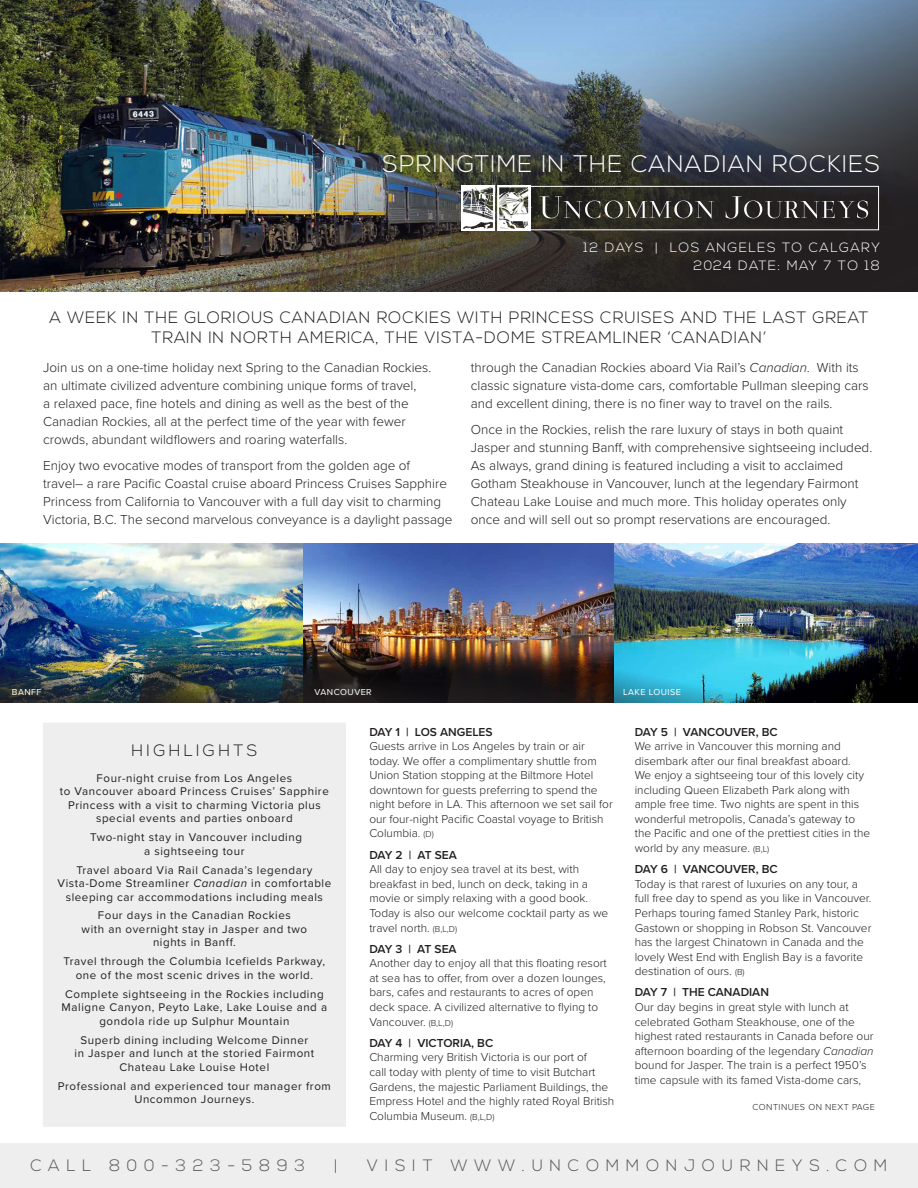
<style>
.page{position:relative;width:918px;height:1188px;background:#fff}
.page>*{position:absolute;margin:0;border:0;box-sizing:border-box;transform-origin:0 0}
.t1{font:300 24px "Nexa";letter-spacing:.05em;color:#fff}
.t2{font:300 16.5px/19.8px "Nexa";letter-spacing:.05em;color:#231f20;text-align:center}
.t3{font:300 16.5px "Nexa";letter-spacing:.4em;color:#57585a}
.t4{font:300 16.5px "Nexa";letter-spacing:.2em;color:#231f20}
.t5{font:300 13.5px/18px "Proxima Nova";color:#231f20}
.t6{font:300 13.5px/18px "Nexa";letter-spacing:.1em;color:#fff;text-align:right}
.t7{font:600 12px "Proxima Nova";color:#231f20}
.t8{font:300 11.85px/14.5px "Proxima Nova";color:#231f20}
.t9{font:11.55px/13.5px "Proxima Nova";letter-spacing:.05em;color:#231f20;text-align:center}
.t10{font:9px "Proxima Nova";letter-spacing:.05em;color:#fff}
.t11{font:300 9px "Proxima Nova";letter-spacing:.05em;color:#231f20}
.s1{font-style:italic}
.s2{font-size:9px}
</style>
<div class="page">
<img style="left:0;top:0;width:918px;height:292px">
<img style="left:0;top:543px;width:918px;height:160px">
<img style="left:528px;top:638px;width:308px;height:65px">
<img style="left:282px;top:638px;width:246px;height:65px">
<img style="left:0;top:636px;width:282px;height:67px">
<div style="left:575px;top:233px;width:313px;height:47px;background:#231f20"></div>
<div style="left:374px;top:145px;width:514px;height:36px;background:#231f20;opacity:.25"></div>
<svg style="left:539px;top:196px;width:329px;height:23px"></svg>
<div style="left:528px;top:186px;width:351px;height:44px;border:1px solid #fff"></div>
<div style="left:43px;top:723px;width:303px;height:403px;background:#eeeeef"></div>
<img style="left:461px;top:186px;width:69px;height:44px">
<div style="left:0;top:1144px;width:918px;height:44px;background:#eeeeef"></div>
<h1 class="t1" style="left:383px;top:150px;width:499px">SPRINGTIME IN THE CANADIAN ROCKIES</h1>
<p class="t6" style="left:584px;top:239px;width:298px">12 DAYS | LOS ANGELES TO CALGARY<br>2024 DATE: MAY 7 TO 18</p>
<h2 class="t2" style="left:50px;top:308px;width:820px">A WEEK IN THE GLORIOUS CANADIAN ROCKIES WITH PRINCESS CRUISES AND THE LAST GREAT<br>TRAIN IN NORTH AMERICA, THE VISTA-DOME STREAMLINER ‘CANADIAN’</h2>
<p class="t5" style="left:43px;top:358px;width:390px">Join us on a one-time holiday next Spring to the Canadian Rockies. an ultimate civilized adventure combining unique forms of travel,<br>a relaxed pace, fine hotels and dining as well as the best of the Canadian Rockies, all at the perfect time of the year with fewer crowds, abundant wildflowers and roaring waterfalls.</p>
<p class="t5" style="left:43px;top:456px;width:411px">Enjoy two evocative modes of transport from the golden age of travel– a rare Pacific Coastal cruise aboard Princess Cruises Sapphire Princess from California to Vancouver with a full day visit to charming Victoria, B.C. The second marvelous conveyance is a daylight passage</p>
<p class="t5" style="left:471px;top:357px;width:399px">through the Canadian Rockies aboard Via Rail’s <span class="s1">Canadian</span>. With its classic signature vista-dome cars, comfortable Pullman sleeping cars and excellent dining, there is no finer way to travel on the rails.</p>
<p class="t5" style="left:471px;top:420px;width:403px">Once in the Rockies, relish the rare luxury of stays in both quaint Jasper and stunning Banff, with comprehensive sightseeing included.<br>As always, grand dining is featured including a visit to acclaimed Gotham Steakhouse in Vancouver, lunch at the legendary Fairmont Chateau Lake Louise and much more. This holiday operates only once and will sell out so prompt reservations are encouraged.</p>
<p class="t10" style="left:12px;top:686px;width:31px">BANFF</p>
<p class="t10" style="left:315px;top:686px;width:59px">VANCOUVER</p>
<p class="t10" style="left:623px;top:686px;width:59px">LAKE LOUISE</p>
<h2 class="t4" style="left:132px;top:741px;width:127px">HIGHLIGHTS</h2>
<p class="t9" style="left:60px;top:771px;width:270px">Four-night cruise from Los Angeles<br>to Vancouver aboard Princess Cruises’ Sapphire Princess with a visit to charming Victoria plus special events and parties onboard</p>
<p class="t9" style="left:90px;top:830px;width:213px">Two-night stay in Vancouver including a sightseeing tour</p>
<p class="t9" style="left:58px;top:862px;width:275px">Travel aboard Via Rail Canada’s legendary<br>Vista-Dome Streamliner <span class="s1">Canadian</span> in comfortable sleeping car accommodations including meals</p>
<p class="t9" style="left:82px;top:908px;width:227px">Four days in the Canadian Rockies<br>with an overnight stay in Jasper and two nights in Banff.</p>
<p class="t9" style="left:64px;top:954px;width:263px">Travel through the Columbia Icefields Parkway, one of the most scenic drives in the world.</p>
<p class="t9" style="left:62px;top:987px;width:267px">Complete sightseeing in the Rockies including<br>Maligne Canyon, Peyto Lake, Lake Louise and a gondola ride up Sulphur Mountain</p>
<p class="t9" style="left:75px;top:1033px;width:241px">Superb dining including Welcome Dinner in Jasper and lunch at the storied Fairmont<br>Chateau Lake Louise Hotel</p>
<p class="t9" style="left:58px;top:1078px;width:274px">Professional and experienced tour manager from<br>Uncommon Journeys.</p>
<p class="t7" style="left:369px;top:723px;width:125px">DAY 1 | LOS ANGELES</p>
<p class="t8" style="left:369px;top:738px;width:245px">Guests arrive in Los Angeles by train or air today. We offer a complimentary shuttle from Union Station stopping at the Biltmore Hotel downtown for guests preferring to spend the night before in LA. This afternoon we set sail for our four-night Pacific Coastal voyage to British Columbia. <span class="s2">(D)</span></p>
<p class="t7" style="left:369px;top:846px;width:89px">DAY 2 | AT SEA</p>
<p class="t8" style="left:369px;top:861px;width:240px">All day to enjoy sea travel at its best, with breakfast in bed, lunch on deck, taking in a movie or simply relaxing with a good book.<br>Today is also our welcome cocktail party as we travel north. <span class="s2">(B,L,D)</span></p>
<p class="t7" style="left:369px;top:940px;width:89px">DAY 3 | AT SEA</p>
<p class="t8" style="left:369px;top:955px;width:239px">Another day to enjoy all that this floating resort at sea has to offer, from over a dozen lounges, bars, cafes and restaurants to acres of open deck space. A civilized alternative to flying to Vancouver. <span class="s2">(B,L,D)</span></p>
<p class="t7" style="left:369px;top:1034px;width:125px">DAY 4 | VICTORIA, BC</p>
<p class="t8" style="left:369px;top:1050px;width:247px">Charming very British Victoria is our port of<br>call today with plenty of time to visit Butchart Gardens, the majestic Parliament Buildings, the Empress Hotel and the highly rated Royal British Columbia Museum. <span class="s2">(B,L,D)</span></p>
<p class="t7" style="left:635px;top:723px;width:144px">DAY 5 | VANCOUVER, BC</p>
<p class="t8" style="left:635px;top:738px;width:237px">We arrive in Vancouver this morning and disembark after our final breakfast aboard.<br>We enjoy a sightseeing tour of this lovely city including Queen Elizabeth Park along with ample free time. Two nights are spent in this wonderful metropolis, Canada’s gateway to the Pacific and one of the prettiest cities in the world by any measure. <span class="s2">(B,L)</span></p>
<p class="t7" style="left:635px;top:860px;width:144px">DAY 6 | VANCOUVER, BC</p>
<p class="t8" style="left:635px;top:876px;width:238px">Today is that rarest of luxuries on any tour, a full free day to spend as you like in Vancouver.<br>Perhaps touring famed Stanley Park, historic Gastown or shopping in Robson St. Vancouver has the largest Chinatown in Canada and the lovely West End with English Bay is a favorite destination of ours. <span class="s2">(B)</span></p>
<p class="t7" style="left:635px;top:984px;width:136px">DAY 7 | THE CANADIAN</p>
<p class="t8" style="left:635px;top:999px;width:240px">Our day begins in great style with lunch at celebrated Gotham Steakhouse, one of the highest rated restaurants in Canada before our afternoon boarding of the legendary <span class="s1">Canadian </span>bound for Jasper. The train is a perfect 1950’s time capsule with its famed Vista-dome cars,</p>
<p class="t11" style="left:753px;top:1100px;width:124px">CONTINUES ON NEXT PAGE</p>
<h2 class="t3" style="left:31px;top:1156px;width:276px">CALL 800-323-5893</h2>
<h2 class="t3" style="left:334px;top:1156px;width:6px">|</h2>
<h2 class="t3" style="left:367px;top:1156px;width:522px">VISIT WWW.UNCOMMONJOURNEYS.COM</h2>
</div>
